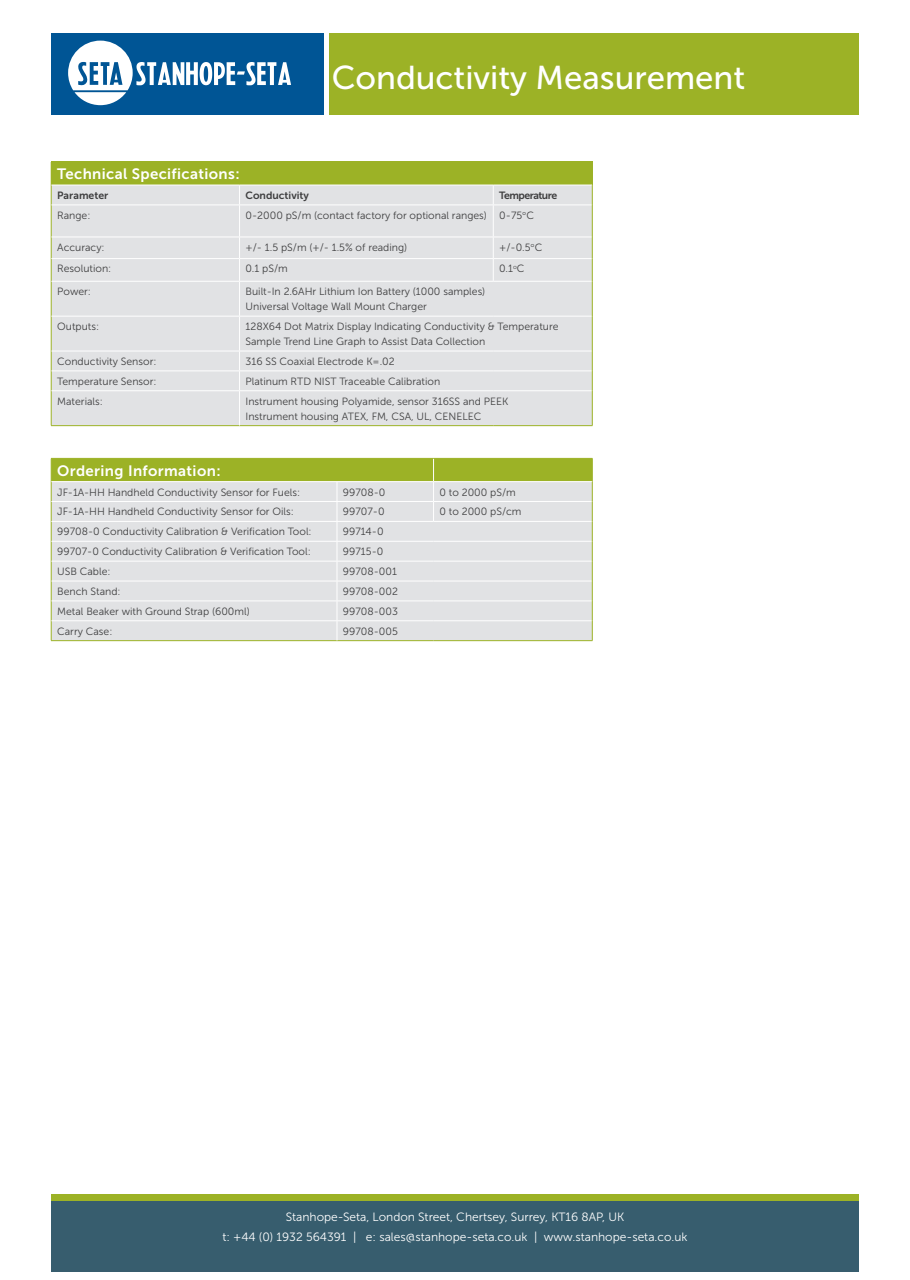
<style>
.page{position:relative;width:910px;height:1280px;background:#fff}
.page>*{position:absolute;margin:0;border:0;box-sizing:border-box;transform-origin:0 0}
.Heading_1{font:33px "Museo Sans 500";color:#fff}
.Accessories_1__title{font:15px "Museo Sans 700";letter-spacing:.025em;color:#fff}
.BODY{font:12px "Museo Sans 300";color:#fff}
.Specs_Table_Text{font:10.5px "Museo Sans 300";color:#3e3e3f}
.Specs_Table_Text-2{font:10.5px "Museo Sans 700";color:#3e3e3f}
.Specs_Table_Text-3{font:10.5px "Museo Sans 700";letter-spacing:-.05em;color:#3e3e3f}
.s1{font-family:"Times New Roman"}
</style>
<div class="page">
<div style="left:51px;top:1194px;width:808px;height:77px;background:#375d6e"></div>
<div style="left:51px;top:1194px;width:808px;height:7px;background:#9cb226"></div>
<div style="left:329px;top:34px;width:530px;height:81px;background:#9cb226"></div>
<div style="left:51px;top:33px;width:272px;height:81px;background:#005595"></div>
<svg style="left:69px;top:41px;width:222px;height:64px"></svg>
<hr style="left:337px;top:640px;width:97px;height:1px;background:#9cb226">
<hr style="left:434px;top:640px;width:158px;height:1px;background:#9cb226">
<hr style="left:51px;top:640px;width:286px;height:1px;background:#9cb226">
<svg style="left:51px;top:458px;width:542px;height:182px;background:#d9ddcc"></svg>
<div style="left:51px;top:162px;width:541px;height:23px;background:#9cb226"></div>
<div style="left:52px;top:186px;width:540px;height:239px;background:#e1e2e4"></div>
<svg style="left:493px;top:186px;width:1px;height:19px"></svg>
<hr style="left:240px;top:205px;width:253px;height:1px;background:#fff">
<hr style="left:493px;top:205px;width:99px;height:1px;background:#fff">
<hr style="left:493px;top:205px;width:1px;height:32px;background:#fff">
<hr style="left:240px;top:237px;width:253px;height:1px;background:#fff">
<hr style="left:493px;top:237px;width:99px;height:1px;background:#fff">
<hr style="left:240px;top:258px;width:253px;height:1px;background:#fff">
<hr style="left:493px;top:258px;width:99px;height:1px;background:#fff">
<svg style="left:493px;top:238px;width:1px;height:43px"></svg>
<hr style="left:240px;top:281px;width:253px;height:1px;background:#fff">
<hr style="left:493px;top:281px;width:99px;height:1px;background:#fff">
<hr style="left:240px;top:316px;width:253px;height:1px;background:#fff">
<hr style="left:493px;top:316px;width:99px;height:1px;background:#fff">
<hr style="left:240px;top:351px;width:253px;height:1px;background:#fff">
<hr style="left:493px;top:351px;width:99px;height:1px;background:#fff">
<hr style="left:240px;top:370px;width:253px;height:1px;background:#fff">
<hr style="left:493px;top:370px;width:99px;height:1px;background:#fff">
<hr style="left:240px;top:390px;width:253px;height:1px;background:#fff">
<hr style="left:493px;top:390px;width:99px;height:1px;background:#fff">
<svg style="left:592px;top:162px;width:1px;height:43px"></svg>
<hr style="left:592px;top:205px;width:1px;height:32px;background:#9cb226">
<svg style="left:592px;top:237px;width:1px;height:44px"></svg>
<hr style="left:592px;top:281px;width:1px;height:35px;background:#9cb226">
<hr style="left:592px;top:316px;width:1px;height:35px;background:#9cb226">
<svg style="left:592px;top:351px;width:1px;height:40px"></svg>
<hr style="left:592px;top:391px;width:1px;height:34px;background:#9cb226">
<hr style="left:240px;top:425px;width:253px;height:1px;background:#9cb226">
<hr style="left:493px;top:425px;width:99px;height:1px;background:#9cb226">
<svg style="left:51px;top:184px;width:1px;height:21px"></svg>
<hr style="left:51px;top:205px;width:1px;height:32px;background:#9cb226">
<svg style="left:51px;top:238px;width:1px;height:43px"></svg>
<hr style="left:51px;top:281px;width:1px;height:35px;background:#9cb226">
<hr style="left:51px;top:316px;width:1px;height:35px;background:#9cb226">
<svg style="left:51px;top:352px;width:1px;height:38px"></svg>
<hr style="left:51px;top:391px;width:1px;height:34px;background:#9cb226">
<hr style="left:51px;top:425px;width:189px;height:1px;background:#9cb226">
<hr style="left:51px;top:185px;width:189px;height:1px;background:#fff">
<svg style="left:239px;top:186px;width:1px;height:19px"></svg>
<hr style="left:51px;top:205px;width:189px;height:1px;background:#fff">
<hr style="left:239px;top:205px;width:1px;height:32px;background:#fff">
<hr style="left:51px;top:237px;width:189px;height:1px;background:#fff">
<hr style="left:51px;top:258px;width:189px;height:1px;background:#fff">
<svg style="left:239px;top:238px;width:1px;height:43px"></svg>
<hr style="left:51px;top:281px;width:189px;height:1px;background:#fff">
<hr style="left:239px;top:282px;width:1px;height:34px;background:#fff">
<hr style="left:51px;top:316px;width:189px;height:1px;background:#fff">
<hr style="left:239px;top:316px;width:1px;height:35px;background:#fff">
<hr style="left:51px;top:351px;width:189px;height:1px;background:#fff">
<hr style="left:51px;top:370px;width:189px;height:1px;background:#fff">
<svg style="left:239px;top:352px;width:1px;height:38px"></svg>
<hr style="left:51px;top:390px;width:189px;height:1px;background:#fff">
<hr style="left:239px;top:391px;width:1px;height:34px;background:#fff">
<p class="Heading_1" style="left:332px;top:59px;width:415px">Conductivity Measurement</p>
<p class="Accessories_1__title" style="left:57px;top:165px;width:184px">Technical Specifications:</p>
<p class="Specs_Table_Text-2" style="left:57px;top:189px;width:53px">Parameter</p>
<p class="Specs_Table_Text-2" style="left:246px;top:189px;width:65px">Conductivity</p>
<p class="Specs_Table_Text-3" style="left:499px;top:189px;width:59px">Temperature</p>
<p class="Specs_Table_Text" style="left:57px;top:209px;width:35px">Range:</p>
<p class="Specs_Table_Text" style="left:246px;top:209px;width:243px">0-2000 pS/m (contact factory for optional ranges)</p>
<p class="Specs_Table_Text" style="left:499px;top:209px;width:36px">0-75<span class="s1">°</span>C</p>
<p class="Specs_Table_Text" style="left:57px;top:242px;width:49px">Accuracy:</p>
<p class="Specs_Table_Text" style="left:246px;top:242px;width:163px">+/- 1.5 pS/m (+/- 1.5% of reading)</p>
<p class="Specs_Table_Text" style="left:499px;top:242px;width:45px">+/-0.5<span class="s1">°</span>C</p>
<p class="Specs_Table_Text" style="left:57px;top:263px;width:56px">Resolution:</p>
<p class="Specs_Table_Text" style="left:246px;top:263px;width:44px">0.1 pS/m</p>
<p class="Specs_Table_Text" style="left:499px;top:263px;width:27px">0.1<sup>o</sup>C</p>
<p class="Specs_Table_Text" style="left:57px;top:286px;width:35px">Power:</p>
<p class="Specs_Table_Text" style="left:246px;top:286px;width:241px">Built-In 2.6AHr Lithium Ion Battery (1000 samples)</p>
<p class="Specs_Table_Text" style="left:246px;top:301px;width:183px">Universal Voltage Wall Mount Charger</p>
<p class="Specs_Table_Text" style="left:57px;top:321px;width:43px">Outputs:</p>
<p class="Specs_Table_Text" style="left:246px;top:321px;width:315px">128X64 Dot Matrix Display Indicating Conductivity &amp; Temperature</p>
<p class="Specs_Table_Text" style="left:246px;top:336px;width:241px">Sample Trend Line Graph to Assist Data Collection</p>
<p class="Specs_Table_Text" style="left:57px;top:356px;width:101px">Conductivity Sensor:</p>
<p class="Specs_Table_Text" style="left:246px;top:356px;width:151px">316 SS Coaxial Electrode K=.02</p>
<p class="Specs_Table_Text" style="left:57px;top:375px;width:101px">Temperature Sensor:</p>
<p class="Specs_Table_Text" style="left:246px;top:375px;width:196px">Platinum RTD NIST Traceable Calibration</p>
<p class="Specs_Table_Text" style="left:57px;top:395px;width:47px">Materials:</p>
<p class="Specs_Table_Text" style="left:246px;top:395px;width:264px">Instrument housing Polyamide, sensor 316SS and PEEK</p>
<p class="Specs_Table_Text" style="left:246px;top:410px;width:237px">Instrument housing ATEX, FM, CSA, UL, CENELEC</p>
<p class="Accessories_1__title" style="left:57px;top:462px;width:165px">Ordering Information:</p>
<p class="Specs_Table_Text" style="left:57px;top:486px;width:244px">JF-1A-HH Handheld Conductivity Sensor for Fuels:</p>
<p class="Specs_Table_Text" style="left:343px;top:486px;width:44px">99708-0</p>
<p class="Specs_Table_Text" style="left:440px;top:486px;width:78px">0 to 2000 pS/m</p>
<p class="Specs_Table_Text" style="left:57px;top:506px;width:238px">JF-1A-HH Handheld Conductivity Sensor for Oils:</p>
<p class="Specs_Table_Text" style="left:343px;top:506px;width:43px">99707-0</p>
<p class="Specs_Table_Text" style="left:440px;top:506px;width:84px">0 to 2000 pS/cm</p>
<p class="Specs_Table_Text" style="left:57px;top:526px;width:256px">99708-0 Conductivity Calibration &amp; Verification Tool:</p>
<p class="Specs_Table_Text" style="left:343px;top:526px;width:42px">99714-0</p>
<p class="Specs_Table_Text" style="left:57px;top:546px;width:255px">99707-0 Conductivity Calibration &amp; Verification Tool:</p>
<p class="Specs_Table_Text" style="left:343px;top:546px;width:42px">99715-0</p>
<p class="Specs_Table_Text" style="left:57px;top:566px;width:55px">USB Cable:</p>
<p class="Specs_Table_Text" style="left:343px;top:566px;width:56px">99708-001</p>
<p class="Specs_Table_Text" style="left:57px;top:586px;width:65px">Bench Stand:</p>
<p class="Specs_Table_Text" style="left:343px;top:586px;width:57px">99708-002</p>
<p class="Specs_Table_Text" style="left:57px;top:605px;width:194px">Metal Beaker with Ground Strap (600ml)</p>
<p class="Specs_Table_Text" style="left:343px;top:605px;width:57px">99708-003</p>
<p class="Specs_Table_Text" style="left:57px;top:625px;width:57px">Carry Case:</p>
<p class="Specs_Table_Text" style="left:343px;top:625px;width:56px">99708-005</p>
<p class="BODY" style="left:286px;top:1210px;width:340px">Stanhope-Seta, London Street, Chertsey, Surrey, KT16 8AP, UK</p>
<p class="BODY" style="left:222px;top:1231px;width:467px">t: +44 (0) 1932 564391 | e: sales@stanhope-seta.co.uk | www.stanhope-seta.co.uk</p>
</div>
